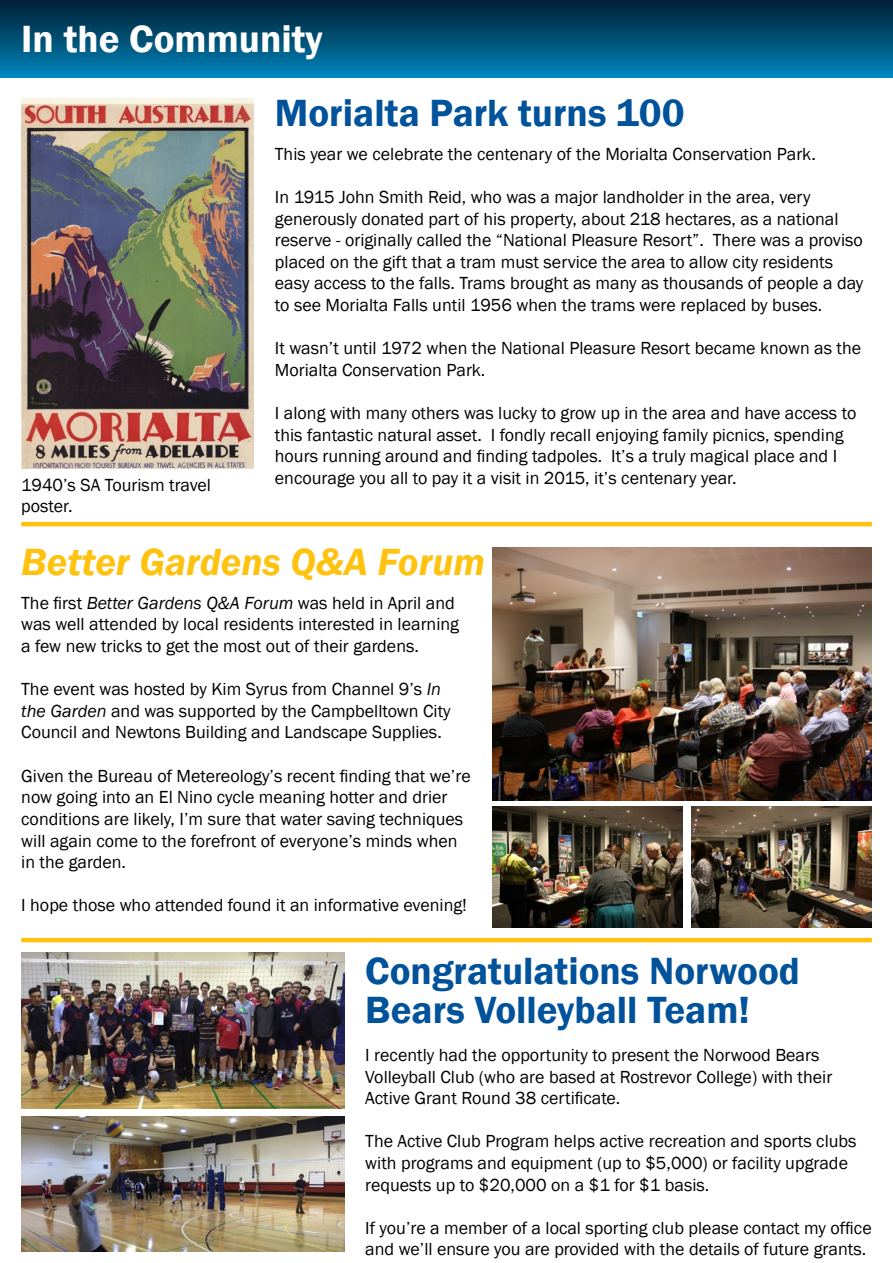
<style>
.page{position:relative;width:893px;height:1263px;background:#fff}
.page>*{position:absolute;margin:0;border:0;box-sizing:border-box;transform-origin:0 0}
.t1{font:600 39px/39px "Franklin Gothic";color:#00539b}
.t2{font:italic 600 39px "Franklin Gothic";color:#ffc20e}
.t3{font:600 39px "Franklin Gothic";color:#fff}
.t4{font:18px/21.6px "Franklin Gothic";color:#000}
.s1{font-style:italic}
</style>
<div class="page">
<img style="left:493px;top:807px;width:189px;height:120px">
<img style="left:691px;top:807px;width:181px;height:120px">
<img style="left:493px;top:548px;width:379px;height:252px">
<img style="left:21px;top:953px;width:323px;height:155px">
<img style="left:21px;top:1116px;width:323px;height:136px">
<div style="left:0;top:0;width:893px;height:77px;background:linear-gradient(to bottom,#001e32,#0083ba)"></div>
<img style="left:21px;top:99px;width:233px;height:370px">
<hr style="left:21px;top:522px;width:851px;height:4px;background:#ffc20e">
<hr style="left:21px;top:938px;width:851px;height:4px;background:#ffc20e">
<h1 class="t3" style="left:21px;top:15px;width:303px">In the Community</h1>
<h1 class="t1" style="left:275px;top:94px;width:411px">Morialta Park turns 100</h1>
<p class="t4" style="left:275px;top:143px;width:542px">This year we celebrate the centenary of the Morialta Conservation Park.</p>
<p class="t4" style="left:275px;top:187px;width:590px">In 1915 John Smith Reid, who was a major landholder in the area, very generously donated part of his property, about 218 hectares, as a national reserve - originally called the “National Pleasure Resort”. There was a proviso placed on the gift that a tram must service the area to allow city residents easy access to the falls. Trams brought as many as thousands of people a day to see Morialta Falls until 1956 when the trams were replaced by buses.</p>
<p class="t4" style="left:275px;top:338px;width:588px">It wasn’t until 1972 when the National Pleasure Resort became known as the<br>Morialta Conservation Park.</p>
<p class="t4" style="left:275px;top:403px;width:583px">I along with many others was lucky to grow up in the area and have access to this fantastic natural asset. I fondly recall enjoying family picnics, spending hours running around and finding tadpoles. It’s a truly magical place and I encourage you all to pay it a visit in 2015, it’s centenary year.</p>
<p class="t4" style="left:21px;top:474px;width:191px">1940’s SA Tourism travel poster.</p>
<h1 class="t2" style="left:21px;top:537px;width:465px">Better Gardens Q&amp;A Forum</h1>
<p class="t4" style="left:21px;top:592px;width:439px">The first <span class="s1">Better Gardens Q&amp;A Forum</span> was held in April and was well attended by local residents interested in learning a few new tricks to get the most out of their gardens.</p>
<p class="t4" style="left:21px;top:679px;width:431px">The event was hosted by Kim Syrus from Channel 9’s <span class="s1">In the Garden</span> and was supported by the Campbelltown City<br>Council and Newtons Building and Landscape Supplies.</p>
<p class="t4" style="left:21px;top:765px;width:451px">Given the Bureau of Metereology’s recent finding that we’re now going into an El Nino cycle meaning hotter and drier conditions are likely, I’m sure that water saving techniques will again come to the forefront of everyone’s minds when in the garden.</p>
<p class="t4" style="left:21px;top:895px;width:447px">I hope those who attended found it an informative evening!</p>
<h1 class="t1" style="left:365px;top:952px;width:436px">Congratulations Norwood<br>Bears Volleyball Team!</h1>
<p class="t4" style="left:365px;top:1044px;width:468px">I recently had the opportunity to present the Norwood Bears<br>Volleyball Club (who are based at Rostrevor College) with their<br>Active Grant Round 38 certificate.</p>
<p class="t4" style="left:365px;top:1131px;width:493px">The Active Club Program helps active recreation and sports clubs with programs and equipment (up to $5,000) or facility upgrade requests up to $20,000 on a $1 for $1 basis.</p>
<p class="t4" style="left:365px;top:1217px;width:508px">If you’re a member of a local sporting club please contact my office and we’ll ensure you are provided with the details of future grants.</p>
</div>
